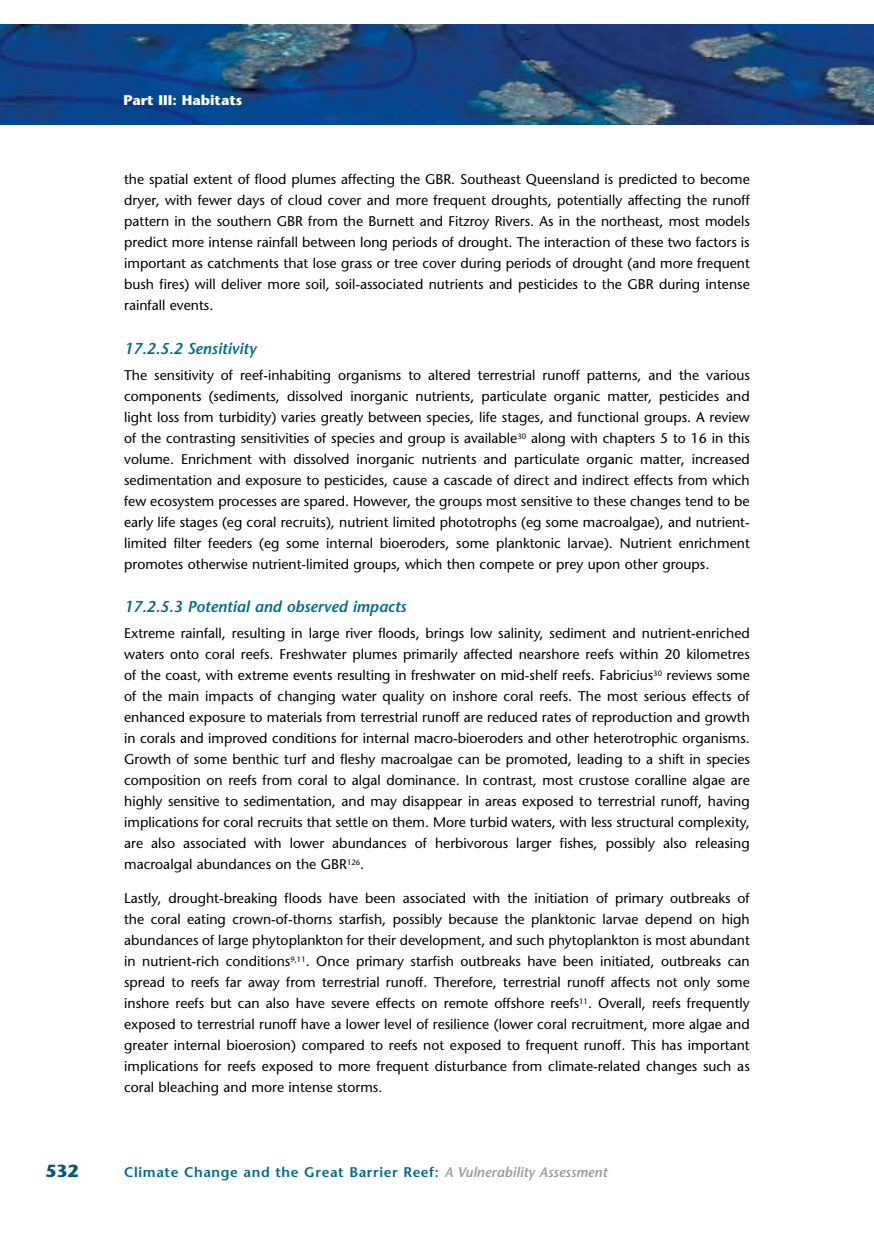
<style>
.page{position:relative;width:874px;height:1241px;background:#fff}
.page>*{position:absolute;margin:0;border:0;box-sizing:border-box;transform-origin:0 0}
.t1{font:700 17.5px "Stone Sans";color:#005782}
.t2{font:italic 600 15.75px "Stone Sans";color:#006a8d}
.t3{font:14px/21px "Stone Sans";color:#000;text-align:justify}
.t4{font:600 14px "Stone Sans";letter-spacing:.045em;color:#006a8d}
.t5{font:700 14px "Stone Sans";color:#fff}
.s1{font-style:italic;color:#9c9d9f}
</style>
<div class="page">
<img style="left:0;top:25px;width:874px;height:99px">
<p class="t5" style="left:123px;top:92px;width:120px">Part III: Habitats</p>
<p class="t3" style="left:124px;top:169px;width:627px">the spatial extent of flood plumes affecting the GBR. Southeast Queensland is predicted to become dryer, with fewer days of cloud cover and more frequent droughts, potentially affecting the runoff pattern in the southern GBR from the Burnett and Fitzroy Rivers. As in the northeast, most models predict more intense rainfall between long periods of drought. The interaction of these two factors is important as catchments that lose grass or tree cover during periods of drought (and more frequent bush fires) will deliver more soil, soil-associated nutrients and pesticides to the GBR during intense rainfall events.</p>
<p class="t2" style="left:124px;top:338px;width:133px">17.2.5.2 Sensitivity</p>
<p class="t3" style="left:124px;top:364px;width:627px">The sensitivity of reef-inhabiting organisms to altered terrestrial runoff patterns, and the various components (sediments, dissolved inorganic nutrients, particulate organic matter, pesticides and light loss from turbidity) varies greatly between species, life stages, and functional groups. A review of the contrasting sensitivities of species and group is available<sup>30</sup> along with chapters 5 to 16 in this volume. Enrichment with dissolved inorganic nutrients and particulate organic matter, increased sedimentation and exposure to pesticides, cause a cascade of direct and indirect effects from which few ecosystem processes are spared. However, the groups most sensitive to these changes tend to be early life stages (eg coral recruits), nutrient limited phototrophs (eg some macroalgae), and nutrient&shy;limited filter feeders (eg some internal bioeroders, some planktonic larvae). Nutrient enrichment promotes otherwise nutrient-limited groups, which then compete or prey upon other groups.</p>
<p class="t2" style="left:124px;top:597px;width:283px">17.2.5.3 Potential and observed impacts</p>
<p class="t3" style="left:124px;top:622px;width:627px">Extreme rainfall, resulting in large river floods, brings low salinity, sediment and nutrient-enriched waters onto coral reefs. Freshwater plumes primarily affected nearshore reefs within 20 kilometres of the coast, with extreme events resulting in freshwater on mid-shelf reefs. Fabricius<sup>30</sup> reviews some of the main impacts of changing water quality on inshore coral reefs. The most serious effects of enhanced exposure to materials from terrestrial runoff are reduced rates of reproduction and growth in corals and improved conditions for internal macro-bioeroders and other heterotrophic organisms.<br>Growth of some benthic turf and fleshy macroalgae can be promoted, leading to a shift in species composition on reefs from coral to algal dominance. In contrast, most crustose coralline algae are highly sensitive to sedimentation, and may disappear in areas exposed to terrestrial runoff, having implications for coral recruits that settle on them. More turbid waters, with less structural complexity, are also associated with lower abundances of herbivorous larger fishes, possibly also releasing macroalgal abundances on the GBR<sup>126</sup>.</p>
<p class="t3" style="left:124px;top:887px;width:627px">Lastly, drought-breaking floods have been associated with the initiation of primary outbreaks of the coral eating crown-of-thorns starfish, possibly because the planktonic larvae depend on high abundances of large phytoplankton for their development, and such phytoplankton is most abundant in nutrient-rich conditions<sup>9,11</sup>. Once primary starfish outbreaks have been initiated, outbreaks can spread to reefs far away from terrestrial runoff. Therefore, terrestrial runoff affects not only some inshore reefs but can also have severe effects on remote offshore reefs<sup>11</sup>. Overall, reefs frequently exposed to terrestrial runoff have a lower level of resilience (lower coral recruitment, more algae and greater internal bioerosion) compared to reefs not exposed to frequent runoff. This has important implications for reefs exposed to more frequent disturbance from climate-related changes such as coral bleaching and more intense storms.</p>
<p class="t1" style="left:45px;top:1160px;width:35px">532</p>
<p class="t4" style="left:124px;top:1163px;width:484px">Climate Change and the Great Barrier Reef: <span class="s1">A Vulnerability Assessment</span></p>
</div>
